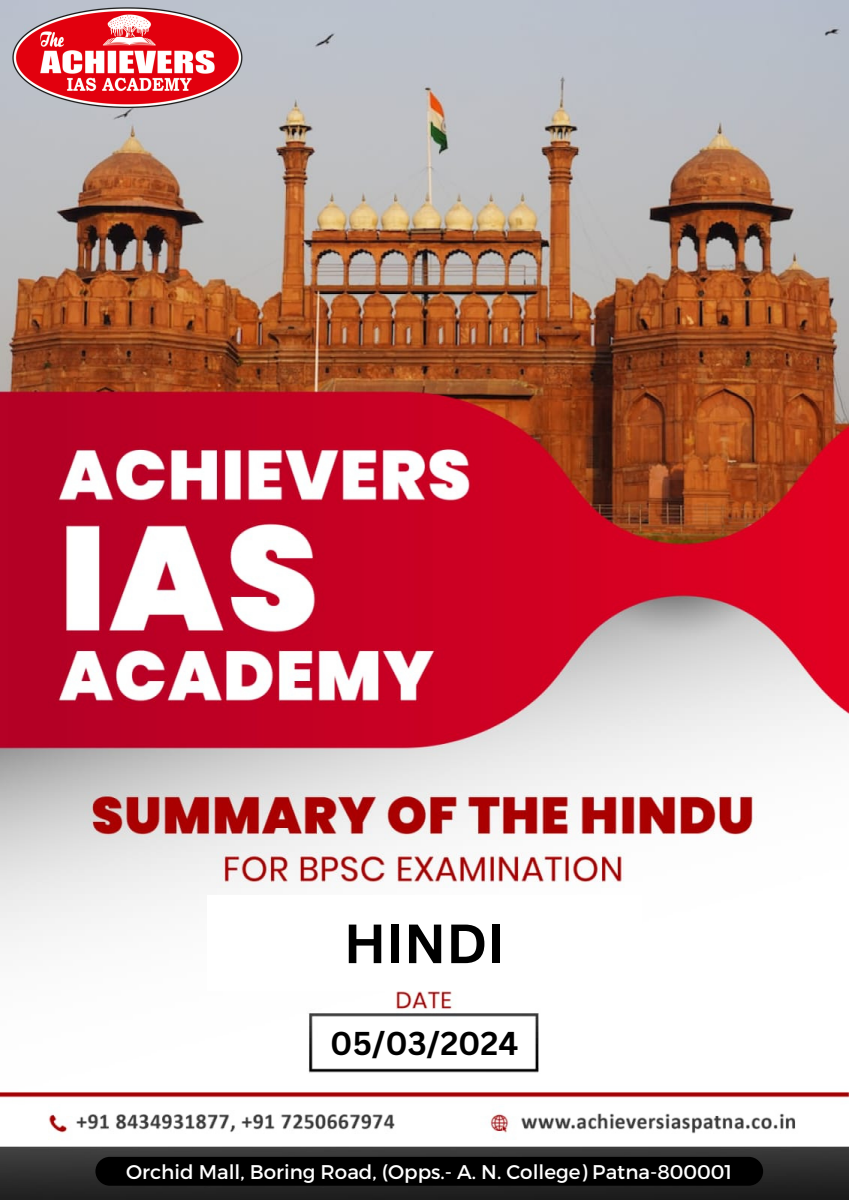
<style>
.page{position:relative;width:849px;height:1200px;background:#fff}
.page>*{position:absolute;margin:0;border:0;box-sizing:border-box;transform-origin:0 0}
.t1{font:700 54px "Canva Sans";color:#000}
.t2{font:700 32.1px "Canva Sans";color:#000}
.t3{font:19.8px "Montserrat";color:#fff}
</style>
<div class="page">
<img style="left:0;top:0;width:848px;height:1200px">
<div style="left:95px;top:1157px;width:667px;height:29px;background:#000;border-radius:14px"></div>
<img style="left:0;top:4px;width:253px;height:114px">
<div style="left:207px;top:895px;width:434px;height:95px;background:#fff"></div>
<p class="t1" style="left:343px;top:905px;width:163px">HINDI</p>
<p class="t2" style="left:330px;top:1021px;width:190px">05/03/2024</p>
<h1 class="t3" style="left:126px;top:1159px;width:607px">Orchid Mall, Boring Road, (Opps.- A. N. College) Patna-800001</h1>
</div>
